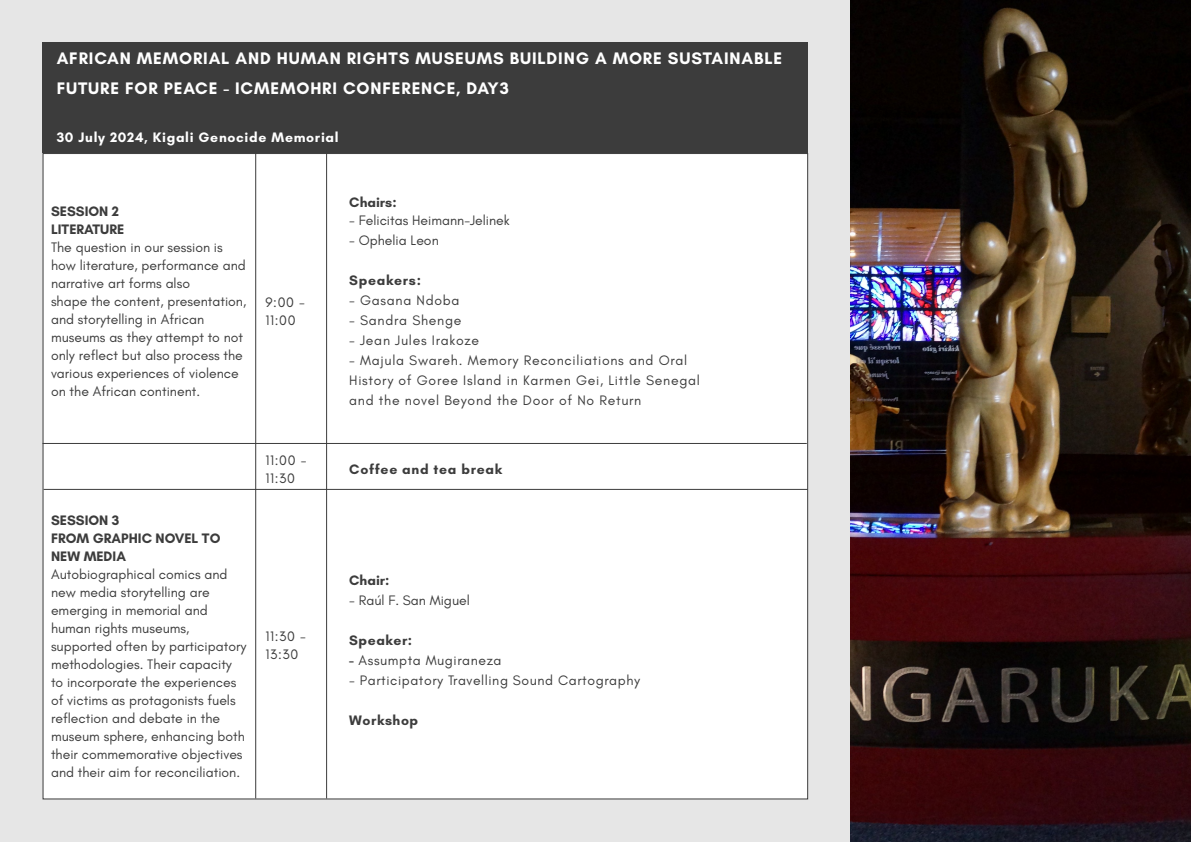
<style>
.page{position:relative;width:1191px;height:842px;background:#e6e6e6}
.page>*{position:absolute;margin:0;border:0;box-sizing:border-box;transform-origin:0 0}
.t1{font:700 17px/30px "Glacial Indifference";letter-spacing:.05em;color:#fff}
.t2{font:14px/18px "Glacial Indifference";color:#3c3c3c}
.t3{font:14px/20px "Glacial Indifference";letter-spacing:.05em;color:#3c3c3c}
.t4{font:700 14px/18px "Glacial Indifference";color:#3c3c3c}
.t5{font:14px "Glacial Indifference";letter-spacing:.04em;color:#3c3c3c}
.t6{font:700 14px "Glacial Indifference";letter-spacing:.05em;color:#fff}
.t7{font:700 14px "Glacial Indifference";letter-spacing:.05em;color:#3c3c3c}
.t8{font:700 14px "Glacial Indifference";letter-spacing:.04em;color:#3c3c3c}
.s1{font-weight:700}
</style>
<div class="page">
<img style="left:850px;top:0;width:341px;height:842px">
<div style="left:43px;top:43px;width:765px;height:110px;background:#3c3c3c"></div>
<div style="left:43px;top:153px;width:765px;height:646px;background:#fff;border:1px solid #3c3c3c"></div>
<hr style="left:255px;top:153px;width:1px;height:645px;background:#3c3c3c">
<hr style="left:326px;top:153px;width:1px;height:645px;background:#3c3c3c">
<hr style="left:43px;top:443px;width:763px;height:1px;background:#3c3c3c">
<hr style="left:44px;top:489px;width:763px;height:1px;background:#3c3c3c">
<p class="t1" style="left:57px;top:43px;width:727px">AFRICAN MEMORIAL AND HUMAN RIGHTS MUSEUMS BUILDING A MORE SUSTAINABLE<br>FUTURE FOR PEACE - ICMEMOHRI CONFERENCE, DAY3</p>
<p class="t6" style="left:57px;top:129px;width:283px">30 July 2024, Kigali Genocide Memorial</p>
<p class="t4" style="left:51px;top:202px;width:75px">SESSION 2<br>LITERATURE</p>
<p class="t2" style="left:51px;top:239px;width:197px">The question in our session is how literature, performance and narrative art forms also<br>shape the content, presentation, and storytelling in African museums as they attempt to not only reflect but also process the various experiences of violence on the African continent.</p>
<p class="t4" style="left:51px;top:511px;width:171px">SESSION 3<br>FROM GRAPHIC NOVEL TO<br>NEW MEDIA</p>
<p class="t2" style="left:51px;top:565px;width:197px">Autobiographical comics and new media storytelling are emerging in memorial and human rights museums, supported often by participatory methodologies. Their capacity to incorporate the experiences of victims as protagonists fuels reflection and debate in the museum sphere, enhancing both their commemorative objectives and their aim for reconciliation.</p>
<p class="t2" style="left:265px;top:294px;width:41px">9:00 -<br>11:00</p>
<p class="t4" style="left:349px;top:193px;width:49px">Chairs:</p>
<p class="t2" style="left:349px;top:212px;width:162px">- Felicitas Heimann-Jelinek</p>
<p class="t2" style="left:349px;top:232px;width:91px">- Ophelia Leon</p>
<p class="t7" style="left:349px;top:272px;width:73px">Speakers:</p>
<p class="t3" style="left:349px;top:291px;width:112px">- Gasana Ndoba</p>
<p class="t3" style="left:349px;top:311px;width:114px">- Sandra Shenge</p>
<p class="t3" style="left:349px;top:331px;width:131px">- Jean Jules Irakoze</p>
<p class="t3" style="left:349px;top:351px;width:352px">- Majula Swareh. Memory Reconciliations and Oral<br>History of Goree Island in Karmen Gei, Little Senegal and the novel Beyond the Door of No Return</p>
<p class="t2" style="left:265px;top:451px;width:43px">11:00 -<br>11:30</p>
<p class="t7" style="left:349px;top:460px;width:154px">Coffee and tea break</p>
<p class="t2" style="left:265px;top:628px;width:42px">11:30 -<br>13:30</p>
<p class="t4" style="left:349px;top:571px;width:42px">Chair:</p>
<p class="t2" style="left:349px;top:592px;width:122px">- Raúl F. San Miguel</p>
<p class="t8" style="left:349px;top:632px;width:64px">Speaker:</p>
<p class="t5" style="left:349px;top:653px;width:154px"><span class="s1">-</span> Assumpta Mugiraneza</p>
<p class="t5" style="left:349px;top:673px;width:292px">- Participatory Travelling Sound Cartography</p>
<p class="t8" style="left:349px;top:712px;width:70px">Workshop</p>
</div>
